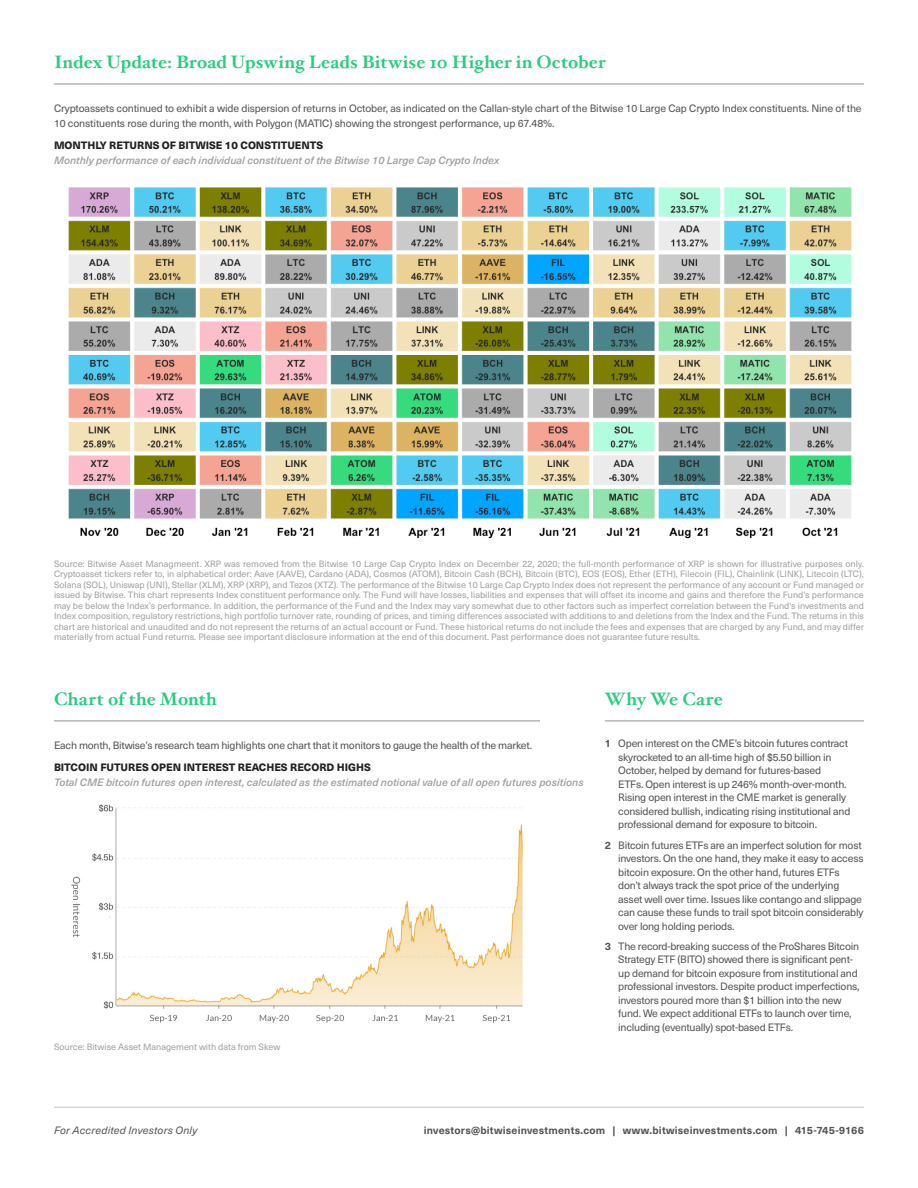
<style>
.page{position:relative;width:918px;height:1188px;background:#fff}
.page>*{position:absolute;margin:0;border:0;box-sizing:border-box;transform-origin:0 0}
.t1{font:700 18px "Hoefler Txt";letter-spacing:.01em;color:#28cd7e}
.t2{font:10.5px/13.5px "Neue Haas Unica Pro";letter-spacing:-.02em;color:#525252}
.t3{font:italic 500 10.5px "Neue Haas Unica Pro";color:#9f9e9f}
.t4{font:800 10.5px "Neue Haas Unica Pro";color:#202222}
.t5{font:700 10.5px "Neue Haas Unica Pro";letter-spacing:.015em;color:#525252}
.t6{font:italic 10.5px "Neue Haas Unica Pro";letter-spacing:.02em;color:#525252}
.t7{font:9px/10.5px "Neue Haas Unica Pro";color:#9f9e9f;text-align:justify}
.s1{font-weight:700}
</style>
<div class="page">
<hr style="left:54px;top:1107px;width:810px;height:1px;background:#c3c1c2">
<hr style="left:54px;top:720px;width:486px;height:1px;background:#9f9e9f">
<hr style="left:605px;top:720px;width:259px;height:1px;background:#9f9e9f">
<hr style="left:54px;top:83px;width:810px;height:2px;background:#9f9e9f">
<img style="left:71px;top:804px;width:452px;height:219px">
<img style="left:68px;top:187px;width:784px;height:352px">
<p class="t1" style="left:54px;top:49px;width:553px">Index Update: Broad Upswing Leads Bitwise 10 Higher in October</p>
<p class="t2" style="left:54px;top:101px;width:809px;line-height:15px">Cryptoassets continued to exhibit a wide dispersion of returns in October, as indicated on the Callan-style chart of the Bitwise 10 Large Cap Crypto Index constituents. Nine of the<br>10 constituents rose during the month, with Polygon (MATIC) showing the strongest performance, up 67.48%.</p>
<p class="t4" style="left:54px;top:138px;width:271px">MONTHLY RETURNS OF BITWISE 10 CONSTITUENTS</p>
<p class="t3" style="left:54px;top:154px;width:447px">Monthly performance of each individual constituent of the Bitwise 10 Large Cap Crypto Index</p>
<p class="t7" style="left:54px;top:558px;width:812px">Source: Bitwise Asset Managmeent. XRP was removed from the Bitwise 10 Large Cap Crypto Index on December 22, 2020; the full-month performance of XRP is shown for illustrative purposes only.<br>Cryptoasset tickers refer to, in alphabetical order: Aave (AAVE), Cardano (ADA), Cosmos (ATOM), Bitcoin Cash (BCH), Bitcoin (BTC), EOS (EOS), Ether (ETH), Filecoin (FIL), Chainlink (LINK), Litecoin (LTC), Solana (SOL), Uniswap (UNI), Stellar (XLM), XRP (XRP), and Tezos (XTZ). The performance of the Bitwise 10 Large Cap Crypto Index does not represent the performance of any account or Fund managed or issued by Bitwise. This chart represents Index constituent performance only. The Fund will have losses, liabilities and expenses that will offset its income and gains and therefore the Fund’s performance may be below the Index’s performance. In addition, the performance of the Fund and the Index may vary somewhat due to other factors such as imperfect correlation between the Fund’s investments and Index composition, regulatory restrictions, high portfolio turnover rate, rounding of prices, and timing differences associated with additions to and deletions from the Index and the Fund. The returns in this chart are historical and unaudited and do not represent the returns of an actual account or Fund. These historical returns do not include the fees and expenses that are charged by any Fund, and may differ materially from actual Fund returns. Please see important disclosure information at the end of this document. Past performance does not guarantee future results.</p>
<p class="t1" style="left:54px;top:686px;width:164px">Chart of the Month</p>
<p class="t2" style="left:54px;top:739px;width:480px">Each month, Bitwise’s research team highlights one chart that it monitors to gauge the health of the market.</p>
<p class="t4" style="left:54px;top:760px;width:318px">BITCOIN FUTURES OPEN INTEREST REACHES RECORD HIGHS</p>
<p class="t3" style="left:54px;top:776px;width:531px">Total CME bitcoin futures open interest, calculated as the estimated notional value of all open futures positions</p>
<p class="t7" style="left:54px;top:1041px;width:228px">Source: Bitwise Asset Management with data from Skew</p>
<p class="t1" style="left:605px;top:686px;width:119px">Why We Care</p>
<p class="t2" style="left:618px;top:737px;width:234px;text-indent:-14px"><span class="s1">1</span> Open interest on the CME’s bitcoin futures contract skyrocketed to an all-time high of $5.50 billion in October, helped by demand for futures-based<br>ETFs. Open interest is up 246% month-over-month.<br>Rising open interest in the CME market is generally considered bullish, indicating rising institutional and professional demand for exposure to bitcoin.</p>
<p class="t2" style="left:618px;top:838px;width:247px;text-indent:-14px"><span class="s1">2</span> Bitcoin futures ETFs are an imperfect solution for most investors. On the one hand, they make it easy to access bitcoin exposure. On the other hand, futures ETFs don’t always track the spot price of the underlying asset well over time. Issues like contango and slippage can cause these funds to trail spot bitcoin considerably over long holding periods.</p>
<p class="t2" style="left:618px;top:940px;width:243px;text-indent:-14px"><span class="s1">3</span> The record-breaking success of the ProShares Bitcoin Strategy ETF (BITO) showed there is significant pent&shy;up demand for bitcoin exposure from institutional and professional investors. Despite product imperfections, investors poured more than $1 billion into the new fund. We expect additional ETFs to launch over time, including (eventually) spot-based ETFs.</p>
<p class="t6" style="left:54px;top:1124px;width:145px">For Accredited Investors Only</p>
<p class="t5" style="left:424px;top:1124px;width:442px">investors@bitwiseinvestments.com | www.bitwiseinvestments.com | 415-745-9166</p>
</div>
